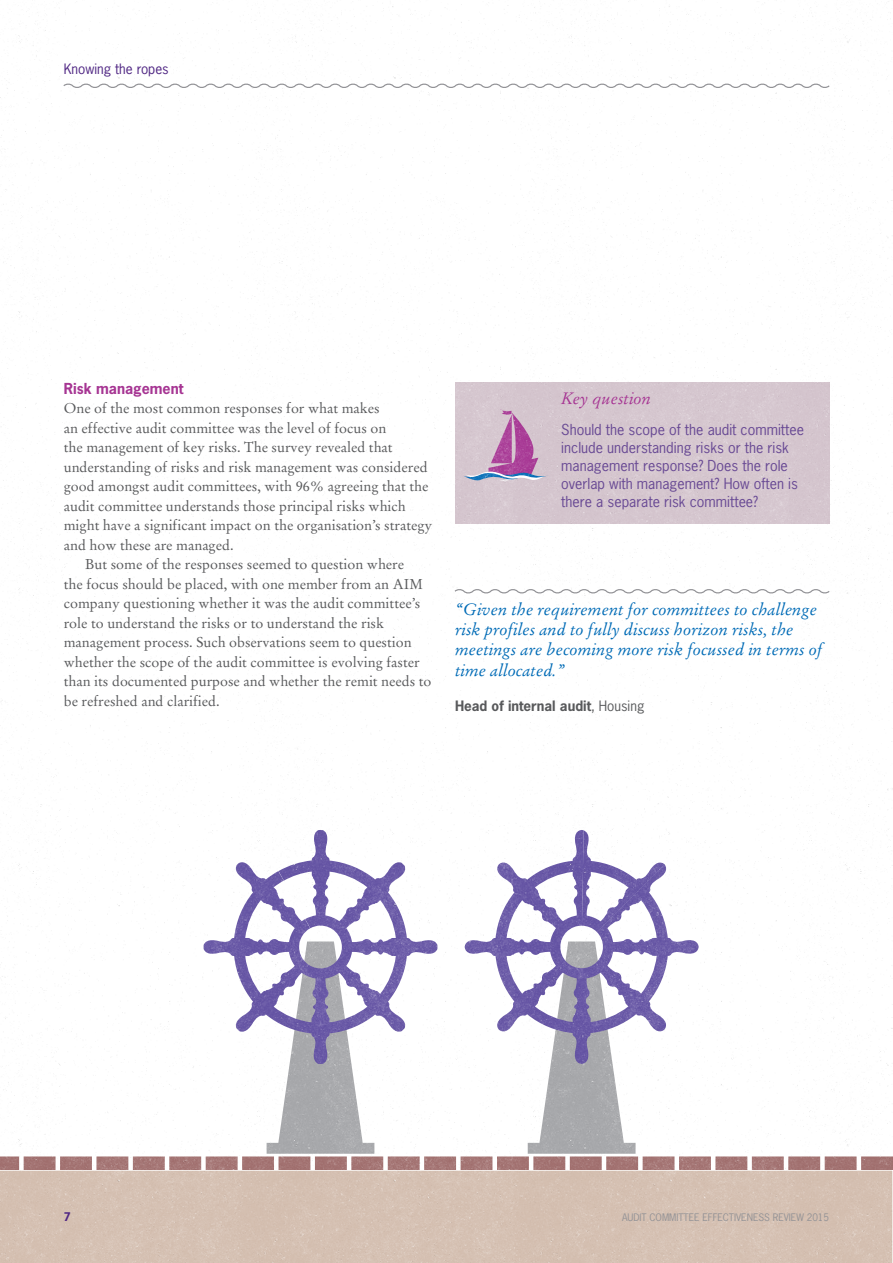
<style>
.page{position:relative;width:893px;height:1263px;background:#fff}
.page>*{position:absolute;margin:0;border:0;box-sizing:border-box;transform-origin:0 0}
.t1{font:italic 16.5px/20.2px "Stempel Garamond LT Std";color:#006bb6}
.t2{font:italic 16.5px "Stempel Garamond LT Std";color:#a63593}
.t3{font:14.25px "Stempel Garamond LT Std";color:#58595b}
.t4{font:14.25px/18px "News Gothic Std";color:#684994}
.t5{font:700 14.25px "News Gothic Std";color:#a63593}
.t6{font:700 13.5px "News Gothic Std";color:#58595b}
.t7{font:13.5px "News Gothic Std";color:#4f2683}
.t8{font:700 11.25px "News Gothic Std";color:#4f2683}
.t9{font:9.75px "News Gothic Std";color:#919195}
.s1{font-weight:400}
</style>
<div class="page">
<img style="left:0;top:1px;width:893px;height:1262px">
<svg style="left:62px;top:82px;width:769px;height:8px"></svg>
<svg style="left:453px;top:587px;width:378px;height:8px"></svg>
<p class="t7" style="left:64px;top:61px;width:107px">Knowing the ropes</p>
<p class="t5" style="left:64px;top:379px;width:121px">Risk management</p>
<p class="t3" style="left:64px;top:400px;width:317px">One of the most common responses for what makes</p>
<p class="t3" style="left:64px;top:419px;width:324px">an effective audit committee was the level of focus on</p>
<p class="t3" style="left:64px;top:439px;width:330px">the management of key risks. The survey revealed that</p>
<p class="t3" style="left:64px;top:458px;width:365px">understanding of risks and risk management was considered</p>
<p class="t3" style="left:64px;top:478px;width:366px">good amongst audit committees, with 96% agreeing that the</p>
<p class="t3" style="left:64px;top:497px;width:344px">audit committee understands those principal risks which</p>
<p class="t3" style="left:64px;top:517px;width:370px">might have a significant impact on the organisation’s strategy</p>
<p class="t3" style="left:64px;top:536px;width:171px">and how these are managed.</p>
<p class="t3" style="left:85px;top:556px;width:321px">But some of the responses seemed to question where</p>
<p class="t3" style="left:64px;top:575px;width:361px">the focus should be placed, with one member from an AIM</p>
<p class="t3" style="left:64px;top:595px;width:358px">company questioning whether it was the audit committee’s</p>
<p class="t3" style="left:64px;top:614px;width:322px">role to understand the risks or to understand the risk</p>
<p class="t3" style="left:64px;top:634px;width:349px">management process. Such observations seem to question</p>
<p class="t3" style="left:64px;top:653px;width:357px">whether the scope of the audit committee is evolving faster</p>
<p class="t3" style="left:64px;top:673px;width:369px">than its documented purpose and whether the remit needs to</p>
<p class="t3" style="left:64px;top:692px;width:157px">be refreshed and clarified.</p>
<p class="t2" style="left:561px;top:388px;width:91px">Key question</p>
<p class="t4" style="left:561px;top:420px;width:244px">Should the scope of the audit committee include understanding risks or the risk management response? Does the role overlap with management? How often is there a separate risk committee?</p>
<p class="t1" style="left:455px;top:599px;width:369px">“Given the requirement for committees to challenge risk profiles and to fully discuss horizon risks, the meetings are becoming more risk focussed in terms of time allocated.”</p>
<p class="t6" style="left:455px;top:696px;width:191px">Head of internal audit<span class="s1">, Housing</span></p>
<p class="t8" style="left:64px;top:1209px;width:8px">7</p>
<p class="t9" style="left:622px;top:1211px;width:209px">AUDIT COMMITTEE EFFECTIVENESS REVIEW 2015</p>
</div>
